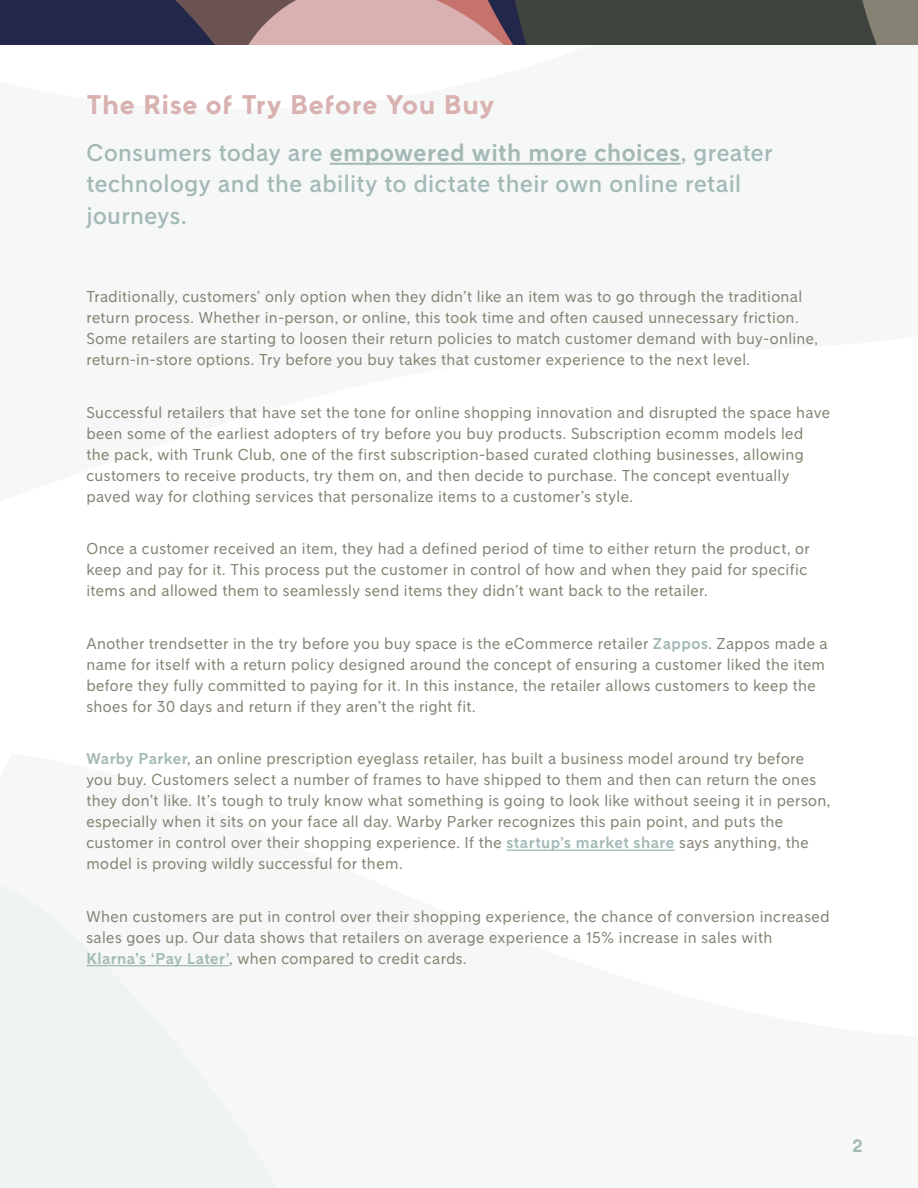
<style>
.page{position:relative;width:918px;height:1188px;background:#fff}
.page>*{position:absolute;margin:0;border:0;box-sizing:border-box;transform-origin:0 0}
.Body_Copy{font:700 27px "Klarna Headline";letter-spacing:.025em;color:#d9b1b1}
.Body_Copy-2{font:500 24px/31.5px "Klarna Sans";letter-spacing:.02em;color:#a3b9b7}
.Body_Copy-3{font:700 18px "Klarna Headline";color:#a3b9b7}
.Body_Copy-4{font:15.75px/21px "Klarna Sans";letter-spacing:.025em;color:#868374}
.s1{font-weight:700;color:#a4b9b6}
.s2{font-weight:700;color:#a3bab7}
.s3{font-weight:700;color:#a4bbb8}
</style>
<div class="page">
<hr style="left:330px;top:163px;width:351px;height:2px;background:#a4b9b6">
<hr style="left:506px;top:849px;width:169px;height:2px;background:#a4bbb8">
<img style="left:0;top:0;width:918px;height:45px">
<div style="left:0;top:884px;width:276px;height:304px;background:#eff3f2"></div>
<p class="Body_Copy" style="left:86px;top:88px;width:410px">The Rise of Try Before You Buy</p>
<p class="Body_Copy-2" style="left:86px;top:136px;width:688px">Consumers today are <span class="s1">empowered with more choices</span>, greater technology and the ability to dictate their own online retail journeys.</p>
<p class="Body_Copy-4" style="left:86px;top:286px;width:733px">Traditionally, customers’ only option when they didn’t like an item was to go through the traditional return process. Whether in-person, or online, this took time and often caused unnecessary friction.<br>Some retailers are starting to loosen their return policies to match customer demand with buy-online, return-in-store options. Try before you buy takes that customer experience to the next level.</p>
<p class="Body_Copy-4" style="left:86px;top:401px;width:745px">Successful retailers that have set the tone for online shopping innovation and disrupted the space have been some of the earliest adopters of try before you buy products. Subscription ecomm models led the pack, with Trunk Club, one of the first subscription-based curated clothing businesses, allowing customers to receive products, try them on, and then decide to purchase. The concept eventually paved way for clothing services that personalize items to a customer’s style.</p>
<p class="Body_Copy-4" style="left:86px;top:538px;width:725px">Once a customer received an item, they had a defined period of time to either return the product, or keep and pay for it. This process put the customer in control of how and when they paid for specific items and allowed them to seamlessly send items they didn’t want back to the retailer.</p>
<p class="Body_Copy-4" style="left:86px;top:632px;width:743px">Another trendsetter in the try before you buy space is the eCommerce retailer <span class="s2">Zappos</span>. Zappos made a name for itself with a return policy designed around the concept of ensuring a customer liked the item before they fully committed to paying for it. In this instance, the retailer allows customers to keep the shoes for 30 days and return if they aren’t the right fit.</p>
<p class="Body_Copy-4" style="left:86px;top:748px;width:745px"><span class="s2">Warby Parker</span>, an online prescription eyeglass retailer, has built a business model around try before you buy. Customers select a number of frames to have shipped to them and then can return the ones they don’t like. It’s tough to truly know what something is going to look like without seeing it in person, especially when it sits on your face all day. Warby Parker recognizes this pain point, and puts the customer in control over their shopping experience. If the <span class="s3">startup’s market share</span> says anything, the model is proving wildly successful for them.</p>
<p class="Body_Copy-4" style="left:86px;top:905px;width:745px">When customers are put in control over their shopping experience, the chance of conversion increased sales goes up. Our data shows that retailers on average experience a 15% increase in sales with</p>
<p class="Body_Copy-4" style="left:86px;top:947px;width:382px"><span class="s2">Klarna’s ‘Pay Later’</span>, when compared to credit cards.</p>
<p class="Body_Copy-3" style="left:852px;top:1135px;width:12px">2</p>
</div>
